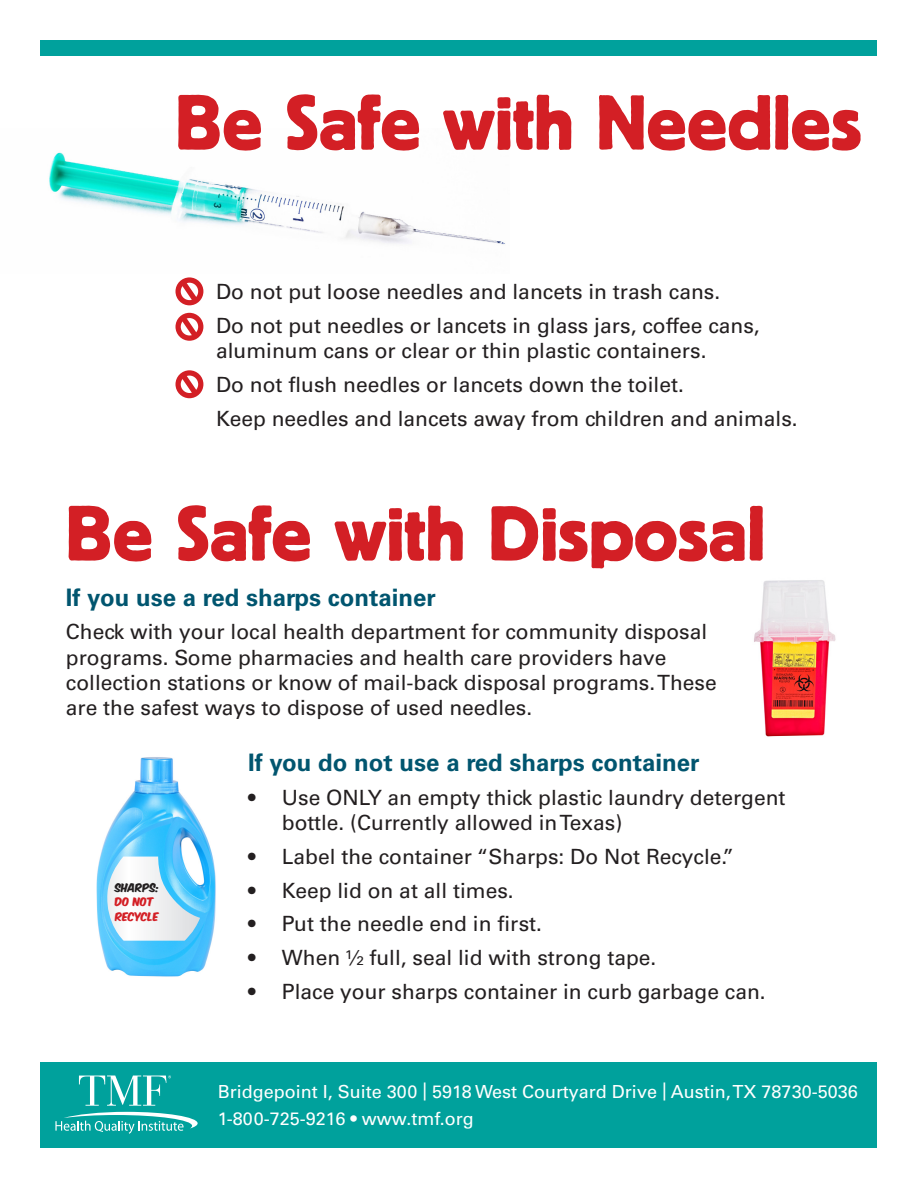
<style>
.page{position:relative;width:918px;height:1188px;background:#fff}
.page>*{position:absolute;margin:0;border:0;box-sizing:border-box;transform-origin:0 0}
.t1{font:77.7px "Block BE";color:#d31f25}
.t2{font:700 24px "Univers";color:#01556f}
.t3{font:21px/25.2px "Univers";color:#231f20}
.t4{font:18px "Univers";color:#fff}
.t5{font:10.05px/14.7px "Komika Axis";color:#d31f25}
.t6{font:10.05px "Komika Axis";color:#231f20}
</style>
<div class="page">
<div style="left:40px;top:1062px;width:838px;height:86px;background:#00a19c"></div>
<div style="left:40px;top:40px;width:838px;height:16px;background:#00a19c"></div>
<img style="left:49px;top:152px;width:456px;height:93px">
<img style="left:754px;top:580px;width:82px;height:157px">
<div style="left:175px;top:277px;width:28px;height:28px;border:5px solid #d31f25;border-radius:50%"></div>
<div style="left:175px;top:313px;width:28px;height:28px;border:5px solid #d31f25;border-radius:50%"></div>
<svg style="left:176px;top:277px;width:27px;height:64px"></svg>
<div style="left:175px;top:370px;width:28px;height:28px;border:5px solid #d31f25;border-radius:50%"></div>
<svg style="left:176px;top:370px;width:27px;height:29px"></svg>
<svg style="left:55px;top:1112px;width:143px;height:22px"></svg>
<svg style="left:79px;top:1075px;width:92px;height:31px"></svg>
<img style="left:96px;top:757px;width:120px;height:220px">
<svg style="left:105px;top:857px;width:95px;height:84px"></svg>
<p class="t1" style="left:176px;top:79px;width:688px">Be Safe with Needles</p>
<p class="t3" style="left:216px;top:279px;width:506px">Do not put loose needles and lancets in trash cans.</p>
<p class="t3" style="left:216px;top:313px;width:545px">Do not put needles or lancets in glass jars, coffee cans, aluminum cans or clear or thin plastic containers.</p>
<p class="t3" style="left:216px;top:372px;width:469px">Do not flush needles or lancets down the toilet.</p>
<p class="t3" style="left:216px;top:406px;width:583px">Keep needles and lancets away from children and animals.</p>
<p class="t1" style="left:66px;top:490px;width:701px">Be Safe with Disposal</p>
<p class="t2" style="left:66px;top:583px;width:371px">If you use a red sharps container</p>
<p class="t3" style="left:66px;top:620px;width:652px">Check with your local health department for community disposal programs. Some pharmacies and health care providers have collection stations or know of mail-back disposal programs. These are the safest ways to dispose of used needles.</p>
<p class="t2" style="left:248px;top:748px;width:453px">If you do not use a red sharps container</p>
<p class="t3" style="left:282px;top:785px;width:505px;text-indent:-34px">• Use ONLY an empty thick plastic laundry detergent bottle. (Currently allowed in Texas)</p>
<p class="t3" style="left:248px;top:844px;width:488px">• Label the container “Sharps: Do Not Recycle.”</p>
<p class="t3" style="left:248px;top:878px;width:267px">• Keep lid on at all times.</p>
<p class="t3" style="left:248px;top:911px;width:295px">• Put the needle end in first.</p>
<p class="t3" style="left:248px;top:945px;width:410px">• When ½ full, seal lid with strong tape.</p>
<p class="t3" style="left:248px;top:979px;width:519px">• Place your sharps container in curb garbage can.</p>
<p class="t6" style="left:115px;top:882px;width:46px">SHARPS:</p>
<p class="t5" style="left:115px;top:896px;width:45px">DO NOT<br>RECYCLE</p>
<p class="t4" style="left:218px;top:1081px;width:642px">Bridgepoint I, Suite 300 | 5918 West Courtyard Drive | Austin, TX 78730-5036</p>
<p class="t4" style="left:218px;top:1108px;width:258px">1-800-725-9216 • www.tmf.org</p>
</div>
